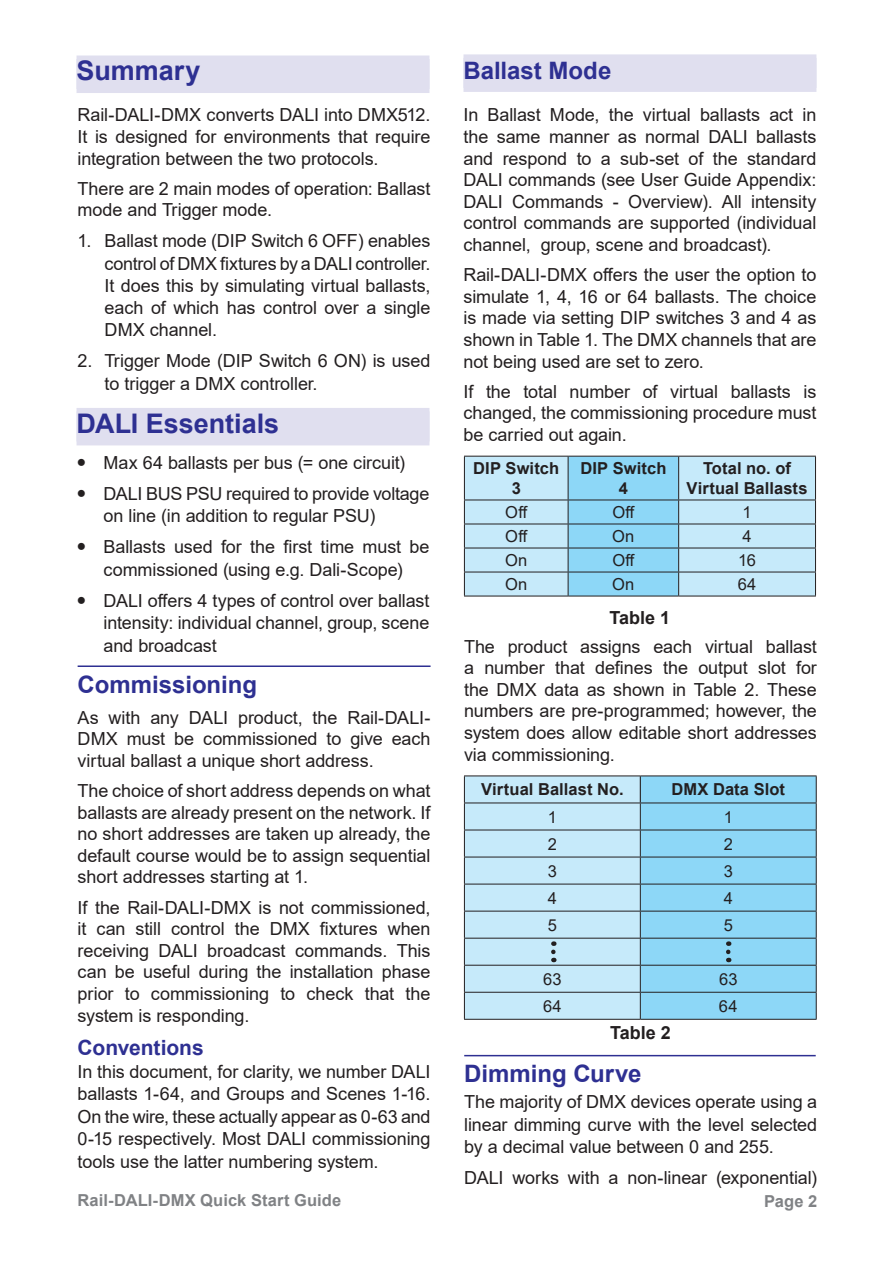
<style>
.page{position:relative;width:893px;height:1263px;background:#fff}
.page>*{position:absolute;margin:0;border:0;box-sizing:border-box;transform-origin:0 0}
.Heading_1{font:700 27px "Arial";color:#2e3092}
.Heading_2{font:700 24px "Arial";color:#2e3092}
.Heading_1-2{font:700 24px "Arial";color:#2e3092}
.Appendix_Table_Heade{font:700 21px "Arial";color:#2e3092}
.Body_Text{font:18px/21.6px "Arial";letter-spacing:-.005em;color:#231f20;text-align:justify}
.Main_body{font:18px/22.5px "Arial";letter-spacing:-.005em;color:#231f20;text-align:justify}
.Bullet_list{font:18px/22.5px "Arial";letter-spacing:-.005em;color:#231f20}
.Numbered_list{font:18px/22.2px "Arial";letter-spacing:-.005em;color:#231f20;text-align:justify}
.t1{font:700 18px "Arial";color:#231f20}
.t2{font:700 16.5px/19.8px "Arial";letter-spacing:.005em;color:#231f20;text-align:center}
.t3{font:16.5px "Arial";letter-spacing:.015em;color:#231f20}
.t4{font:700 16.5px "Arial";letter-spacing:.005em;color:#808285}
</style>
<div class="page">
<div style="left:77px;top:56px;width:352px;height:37px;background:#e0dfef"></div>
<div style="left:77px;top:408px;width:352px;height:37px;background:#e0dfef"></div>
<div style="left:463px;top:54px;width:353px;height:38px;background:#e0dfef"></div>
<div style="left:465px;top:457px;width:350px;height:139px;background:#c6eafa"></div>
<hr style="left:464px;top:456px;width:104px;height:1px;background:#231f20">
<hr style="left:464px;top:456px;width:1px;height:44px;background:#231f20">
<hr style="left:679px;top:456px;width:137px;height:1px;background:#231f20">
<hr style="left:815px;top:456px;width:1px;height:44px;background:#231f20">
<hr style="left:464px;top:500px;width:104px;height:1px;background:#231f20">
<hr style="left:679px;top:500px;width:137px;height:1px;background:#231f20">
<hr style="left:464px;top:524px;width:104px;height:1px;background:#231f20">
<hr style="left:679px;top:524px;width:137px;height:1px;background:#231f20">
<hr style="left:464px;top:548px;width:104px;height:1px;background:#231f20">
<hr style="left:679px;top:548px;width:137px;height:1px;background:#231f20">
<hr style="left:464px;top:572px;width:104px;height:1px;background:#231f20">
<svg style="left:464px;top:500px;width:1px;height:96px"></svg>
<hr style="left:679px;top:572px;width:137px;height:1px;background:#231f20">
<svg style="left:568px;top:456px;width:111px;height:140px;background:#87cdeb"></svg>
<svg style="left:815px;top:500px;width:1px;height:96px"></svg>
<hr style="left:464px;top:596px;width:104px;height:1px;background:#231f20">
<hr style="left:568px;top:596px;width:111px;height:1px;background:#231f20">
<hr style="left:679px;top:596px;width:137px;height:1px;background:#231f20">
<hr style="left:78px;top:665px;width:353px;height:2px;background:#2e3092">
<hr style="left:640px;top:775px;width:177px;height:1px;background:#231f20">
<hr style="left:640px;top:1019px;width:177px;height:1px;background:#231f20">
<hr style="left:464px;top:775px;width:176px;height:1px;background:#231f20">
<hr style="left:464px;top:1019px;width:176px;height:1px;background:#231f20">
<svg style="left:464px;top:776px;width:353px;height:243px;background:#a3d7ee"></svg>
<hr style="left:464px;top:1055px;width:352px;height:1px;background:#2e3092">
<p class="Heading_1" style="left:77px;top:52px;width:125px">Summary</p>
<p class="Body_Text" style="left:78px;top:104px;width:354px">Rail-DALI-DMX converts DALI into DMX512.<br>It is designed for environments that require integration between the two protocols.</p>
<p class="Body_Text" style="left:78px;top:177px;width:354px">There are 2 main modes of operation: Ballast mode and Trigger mode.</p>
<p class="Numbered_list" style="left:105px;top:230px;width:327px;text-indent:-27px">1. Ballast mode (DIP Switch 6 OFF) enables control of DMX fixtures by a DALI controller.<br>It does this by simulating virtual ballasts, each of which has control over a single DMX channel.</p>
<p class="Numbered_list" style="left:105px;top:350px;width:327px;text-indent:-27px">2. Trigger Mode (DIP Switch 6 ON) is used to trigger a DMX controller.</p>
<p class="Heading_1" style="left:77px;top:404px;width:204px">DALI Essentials</p>
<p class="Bullet_list" style="left:104px;top:451px;width:303px">Max 64 ballasts per bus (= one circuit)</p>
<p class="Bullet_list" style="left:104px;top:482px;width:327px">DALI BUS PSU required to provide voltage on line (in addition to regular PSU)</p>
<p class="Bullet_list" style="left:104px;top:536px;width:327px">Ballasts used for the first time must be commissioned (using e.g. Dali-Scope)</p>
<p class="Bullet_list" style="left:104px;top:589px;width:327px;text-align:justify">DALI offers 4 types of control over ballast intensity: individual channel, group, scene and broadcast</p>
<p class="Heading_2" style="left:78px;top:667px;width:181px">Commissioning</p>
<p class="Body_Text" style="left:78px;top:706px;width:354px">As with any DALI product, the Rail-DALI-DMX must be commissioned to give each virtual ballast a unique short address.</p>
<p class="Body_Text" style="left:78px;top:780px;width:354px">The choice of short address depends on what ballasts are already present on the network. If no short addresses are taken up already, the default course would be to assign sequential short addresses starting at 1.</p>
<p class="Body_Text" style="left:78px;top:896px;width:354px">If the Rail-DALI-DMX is not commissioned, it can still control the DMX fixtures when receiving DALI broadcast commands. This can be useful during the installation phase prior to commissioning to check that the system is responding.</p>
<p class="Appendix_Table_Heade" style="left:78px;top:1033px;width:128px">Conventions</p>
<p class="Main_body" style="left:78px;top:1060px;width:354px">In this document, for clarity, we number DALI ballasts 1-64, and Groups and Scenes 1-16.<br>On the wire, these actually appear as 0-63 and 0-15 respectively. Most DALI commissioning tools use the latter numbering system.</p>
<p class="t4" style="left:78px;top:1189px;width:265px">Rail-DALI-DMX Quick Start Guide</p>
<p class="Heading_1-2" style="left:463px;top:54px;width:149px">Ballast Mode</p>
<p class="Body_Text" style="left:463px;top:104px;width:354px">In Ballast Mode, the virtual ballasts act in the same manner as normal DALI ballasts and respond to a sub-set of the standard DALI commands (see User Guide Appendix:<br>DALI Commands - Overview). All intensity control commands are supported (individual channel, group, scene and broadcast).</p>
<p class="Body_Text" style="left:463px;top:264px;width:354px">Rail-DALI-DMX offers the user the option to simulate 1, 4, 16 or 64 ballasts. The choice is made via setting DIP switches 3 and 4 as shown in Table 1. The DMX channels that are not being used are set to zero.</p>
<p class="Body_Text" style="left:463px;top:380px;width:354px">If the total number of virtual ballasts is changed, the commissioning procedure must be carried out again.</p>
<p class="t2" style="left:473px;top:459px;width:88px">DIP Switch<br>3</p>
<p class="t2" style="left:580px;top:459px;width:88px">DIP Switch<br>4</p>
<p class="t2" style="left:687px;top:459px;width:122px">Total no. of<br>Virtual Ballasts</p>
<p class="t3" style="left:505px;top:501px;width:24px">Off</p>
<p class="t3" style="left:612px;top:501px;width:24px">Off</p>
<p class="t3" style="left:742px;top:501px;width:11px">1</p>
<p class="t3" style="left:505px;top:525px;width:24px">Off</p>
<p class="t3" style="left:612px;top:525px;width:24px">On</p>
<p class="t3" style="left:742px;top:525px;width:11px">4</p>
<p class="t3" style="left:505px;top:549px;width:24px">On</p>
<p class="t3" style="left:612px;top:549px;width:24px">Off</p>
<p class="t3" style="left:738px;top:549px;width:19px">16</p>
<p class="t3" style="left:505px;top:573px;width:24px">On</p>
<p class="t3" style="left:612px;top:573px;width:24px">On</p>
<p class="t3" style="left:738px;top:573px;width:20px">64</p>
<p class="t1" style="left:610px;top:605px;width:62px">Table 1</p>
<p class="Body_Text" style="left:464px;top:635px;width:354px">The product assigns each virtual ballast a number that defines the output slot for the DMX data as shown in Table 2. These numbers are pre-programmed; however, the system does allow editable short addresses via commissioning.</p>
<p class="t2" style="left:481px;top:780px;width:144px">Virtual Ballast No.</p>
<p class="t2" style="left:672px;top:780px;width:115px">DMX Data Slot</p>
<p class="t3" style="left:548px;top:805px;width:11px">1</p>
<p class="t3" style="left:724px;top:805px;width:11px">1</p>
<p class="t3" style="left:548px;top:832px;width:11px">2</p>
<p class="t3" style="left:724px;top:832px;width:11px">2</p>
<p class="t3" style="left:548px;top:859px;width:11px">3</p>
<p class="t3" style="left:724px;top:859px;width:11px">3</p>
<p class="t3" style="left:548px;top:886px;width:11px">4</p>
<p class="t3" style="left:724px;top:886px;width:11px">4</p>
<p class="t3" style="left:548px;top:913px;width:11px">5</p>
<p class="t3" style="left:724px;top:913px;width:11px">5</p>
<p class="t3" style="left:543px;top:967px;width:20px">63</p>
<p class="t3" style="left:719px;top:967px;width:20px">63</p>
<p class="t3" style="left:543px;top:994px;width:20px">64</p>
<p class="t3" style="left:719px;top:994px;width:20px">64</p>
<p class="t1" style="left:610px;top:1020px;width:62px">Table 2</p>
<p class="Heading_2" style="left:464px;top:1056px;width:179px">Dimming Curve</p>
<p class="Main_body" style="left:464px;top:1090px;width:355px">The majority of DMX devices operate using a linear dimming curve with the level selected by a decimal value between 0 and 255.</p>
<p class="Main_body" style="left:464px;top:1166px;width:355px">DALI works with a non-linear (exponential)</p>
<p class="t4" style="left:764px;top:1189px;width:55px">Page 2</p>
</div>
